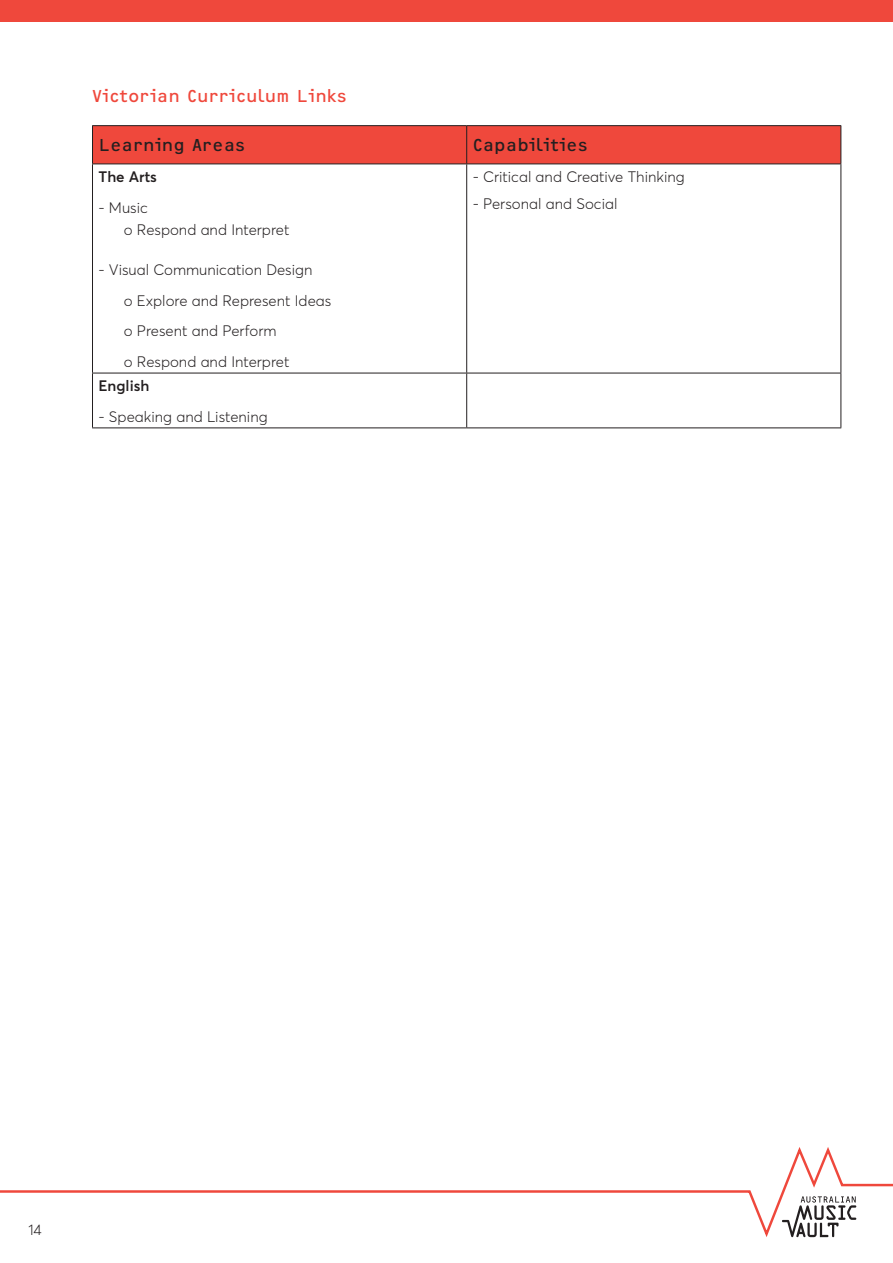
<style>
.page{position:relative;width:893px;height:1263px;background:#fff}
.page>*{position:absolute;margin:0;border:0;box-sizing:border-box;transform-origin:0 0}
.Sub_Heading{font:18px "OCRF";color:#231f20}
.Sub_Heading-2{font:18px "OCRF";color:#ef483c}
.BODY{font:300 15px "Averta Std";color:#231f20}
.Body_heavy{font:600 15px "Averta Std";color:#231f20}
.Body_heavy-2{font:300 15px "Averta Std";color:#231f20}
</style>
<div class="page">
<svg style="left:0;top:1147px;width:893px;height:91px"></svg>
<svg style="left:782px;top:1196px;width:74px;height:41px"></svg>
<div style="left:0;top:0;width:893px;height:21px;background:#ef483c"></div>
<div style="left:93px;top:126px;width:747px;height:38px;background:#ef483c"></div>
<hr style="left:92px;top:125px;width:375px;height:1px;background:#231f20">
<hr style="left:92px;top:126px;width:1px;height:38px;background:#231f20">
<hr style="left:467px;top:125px;width:374px;height:1px;background:#231f20">
<hr style="left:466px;top:126px;width:1px;height:38px;background:#231f20">
<hr style="left:840px;top:126px;width:1px;height:38px;background:#231f20">
<hr style="left:92px;top:164px;width:375px;height:1px;background:#231f20">
<hr style="left:92px;top:164px;width:1px;height:209px;background:#231f20">
<hr style="left:467px;top:164px;width:374px;height:1px;background:#231f20">
<hr style="left:466px;top:164px;width:1px;height:209px;background:#231f20">
<hr style="left:840px;top:164px;width:1px;height:209px;background:#231f20">
<hr style="left:92px;top:373px;width:375px;height:1px;background:#231f20">
<hr style="left:92px;top:373px;width:1px;height:54px;background:#231f20">
<hr style="left:467px;top:373px;width:374px;height:1px;background:#231f20">
<hr style="left:466px;top:373px;width:1px;height:54px;background:#231f20">
<hr style="left:840px;top:373px;width:1px;height:54px;background:#231f20">
<hr style="left:92px;top:427px;width:375px;height:1px;background:#231f20">
<hr style="left:467px;top:427px;width:374px;height:1px;background:#231f20">
<p class="Sub_Heading-2" style="left:92px;top:85px;width:256px">Victorian Curriculum Links</p>
<p class="Sub_Heading" style="left:99px;top:133px;width:148px">Learning Areas</p>
<p class="Sub_Heading" style="left:473px;top:133px;width:117px">Capabilities</p>
<p class="Body_heavy" style="left:99px;top:167px;width:60px">The Arts</p>
<p class="Body_heavy-2" style="left:99px;top:198px;width:51px">- Music</p>
<p class="BODY" style="left:124px;top:220px;width:167px">o Respond and Interpret</p>
<p class="BODY" style="left:99px;top:260px;width:216px">- Visual Communication Design</p>
<p class="BODY" style="left:124px;top:291px;width:209px">o Explore and Represent Ideas</p>
<p class="BODY" style="left:124px;top:322px;width:154px">o Present and Perform</p>
<p class="BODY" style="left:124px;top:352px;width:167px">o Respond and Interpret</p>
<p class="BODY" style="left:473px;top:167px;width:214px">- Critical and Creative Thinking</p>
<p class="BODY" style="left:473px;top:194px;width:146px">- Personal and Social</p>
<p class="Body_heavy" style="left:99px;top:376px;width:52px">English</p>
<p class="BODY" style="left:99px;top:407px;width:171px">- Speaking and Listening</p>
<p class="BODY" style="left:28px;top:1220px;width:15px">14</p>
</div>
